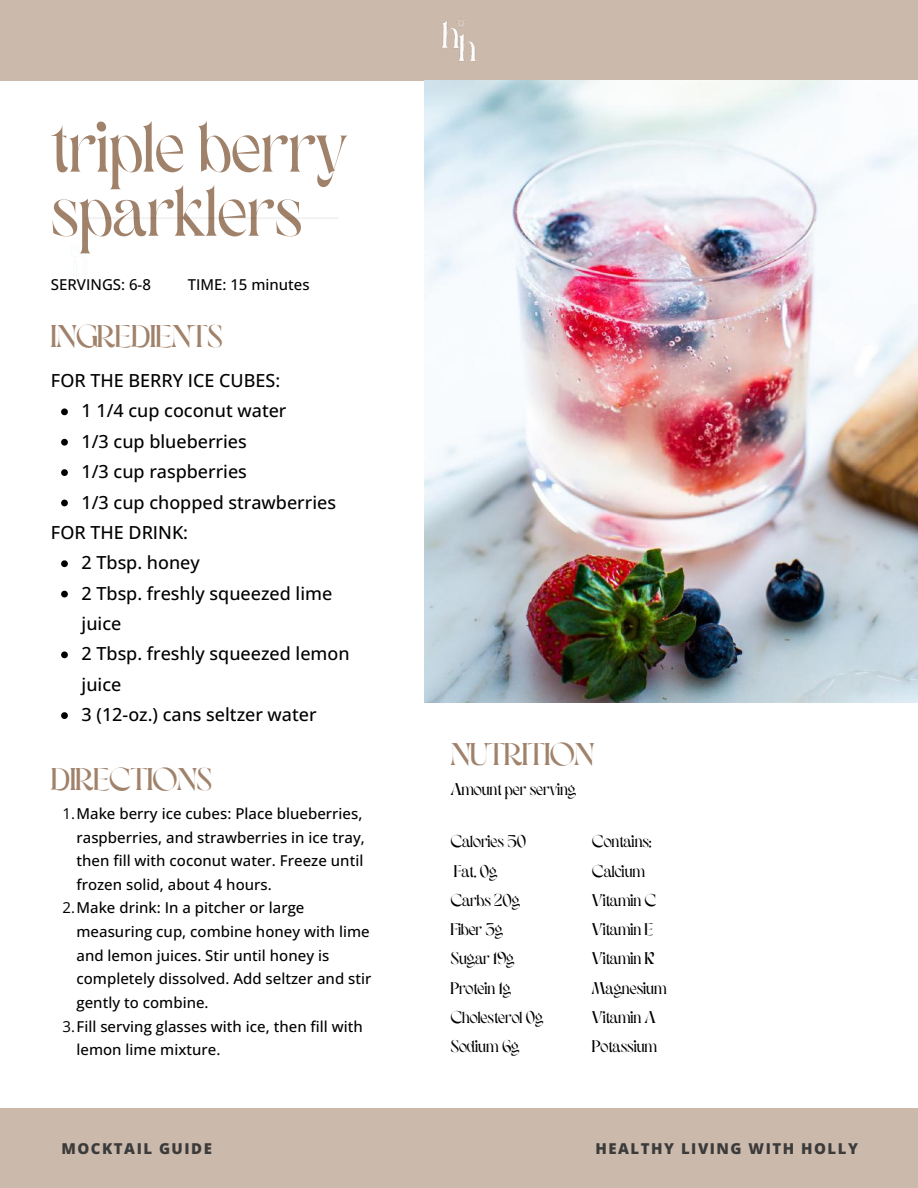
<style>
.page{position:relative;width:918px;height:1188px;background:#fff}
.page>*{position:absolute;margin:0;border:0;box-sizing:border-box;transform-origin:0 0}
.t1{font:300 72px/64.2px "Clever";color:#a0816a}
.t2{font:300 31.5px "Clever";color:#a0816a}
.t3{font:500 18px "Open Sans";color:#000}
.t4{font:300 16.95px/29.2px "Clever";color:#000}
.t5{font:500 15px "Open Sans";letter-spacing:.005em;color:#000}
.t6{font:800 15px "Open Sans";letter-spacing:.1em;color:#3b3b3b}
.s1{font-weight:400}
</style>
<div class="page">
<hr style="left:85px;top:217px;width:254px;height:2px;background:#000">
<svg style="left:61px;top:408px;width:7px;height:7px"></svg>
<svg style="left:61px;top:439px;width:7px;height:7px"></svg>
<svg style="left:61px;top:469px;width:7px;height:7px"></svg>
<svg style="left:61px;top:500px;width:7px;height:6px"></svg>
<svg style="left:61px;top:560px;width:7px;height:7px"></svg>
<svg style="left:61px;top:591px;width:7px;height:6px"></svg>
<svg style="left:61px;top:651px;width:7px;height:7px"></svg>
<svg style="left:61px;top:712px;width:7px;height:7px"></svg>
<div style="left:0;top:0;width:918px;height:81px;background:#cbb9ab"></div>
<img style="left:424px;top:18px;width:75px;height:63px">
<div style="left:0;top:1108px;width:917px;height:80px;background:#cbb9ab"></div>
<img style="left:424px;top:81px;width:494px;height:622px">
<h1 class="t1" style="left:51px;top:119px;width:297px">triple berry sparklers</h1>
<p class="t5" style="left:51px;top:274px;width:102px">SERVINGS: 6-8</p>
<p class="t5" style="left:188px;top:274px;width:123px">TIME: 15 minutes</p>
<h2 class="t2" style="left:51px;top:322px;width:173px">INGREDIENTS</h2>
<p class="t3" style="left:51px;top:368px;width:231px">FOR THE BERRY ICE CUBES:</p>
<p class="t3" style="left:82px;top:398px;width:206px">1 1/4 cup coconut water</p>
<p class="t3" style="left:82px;top:429px;width:167px">1/3 cup blueberries</p>
<p class="t3" style="left:82px;top:459px;width:167px">1/3 cup raspberries</p>
<p class="t3" style="left:82px;top:489px;width:256px">1/3 cup chopped strawberries</p>
<p class="t3" style="left:51px;top:520px;width:139px">FOR THE DRINK:</p>
<p class="t3" style="left:82px;top:550px;width:120px">2 Tbsp. honey</p>
<p class="t3" style="left:82px;top:581px;width:252px">2 Tbsp. freshly squeezed lime</p>
<p class="t3" style="left:82px;top:611px;width:41px">juice</p>
<p class="t3" style="left:82px;top:641px;width:270px">2 Tbsp. freshly squeezed lemon</p>
<p class="t3" style="left:82px;top:672px;width:41px">juice</p>
<p class="t3" style="left:82px;top:702px;width:237px">3 (12-oz.) cans seltzer water</p>
<h2 class="t2" style="left:51px;top:766px;width:163px">DIRECTIONS</h2>
<p class="t5" style="left:62px;top:803px;width:302px"><span class="s1">1.</span>Make berry ice cubes: Place blueberries,</p>
<p class="t5" style="left:76px;top:826px;width:290px">raspberries, and strawberries in ice tray,</p>
<p class="t5" style="left:76px;top:850px;width:288px">then fill with coconut water. Freeze until</p>
<p class="t5" style="left:76px;top:874px;width:197px">frozen solid, about 4 hours.</p>
<p class="t5" style="left:62px;top:897px;width:244px"><span class="s1">2.</span>Make drink: In a pitcher or large</p>
<p class="t5" style="left:76px;top:921px;width:295px">measuring cup, combine honey with lime</p>
<p class="t5" style="left:76px;top:945px;width:254px">and lemon juices. Stir until honey is</p>
<p class="t5" style="left:76px;top:968px;width:296px">completely dissolved. Add seltzer and stir</p>
<p class="t5" style="left:76px;top:992px;width:134px">gently to combine.</p>
<p class="t5" style="left:62px;top:1015px;width:302px"><span class="s1">3.</span>Fill serving glasses with ice, then fill with</p>
<p class="t5" style="left:76px;top:1039px;width:145px">lemon lime mixture.</p>
<h2 class="t2" style="left:451px;top:741px;width:145px">NUTRITION</h2>
<p class="t4" style="left:451px;top:775px;width:127px">Amount per serving</p>
<p class="t4" style="left:451px;top:828px;width:94px">Calories 50<br>Fat. 0g<br>Carbs 20g<br>Fiber 3g<br>Sugar 19g<br>Protein 1g<br>Cholesterol 0g<br>Sodium 6g</p>
<p class="t4" style="left:592px;top:828px;width:76px">Contains:<br>Calcium<br>Vitamin C<br>Vitamin E<br>Vitamin K<br>Magnesium<br>Vitamin A<br>Potassium</p>
<p class="t6" style="left:61px;top:1138px;width:152px">MOCKTAIL GUIDE</p>
<p class="t6" style="left:596px;top:1138px;width:264px">HEALTHY LIVING WITH HOLLY</p>
</div>
